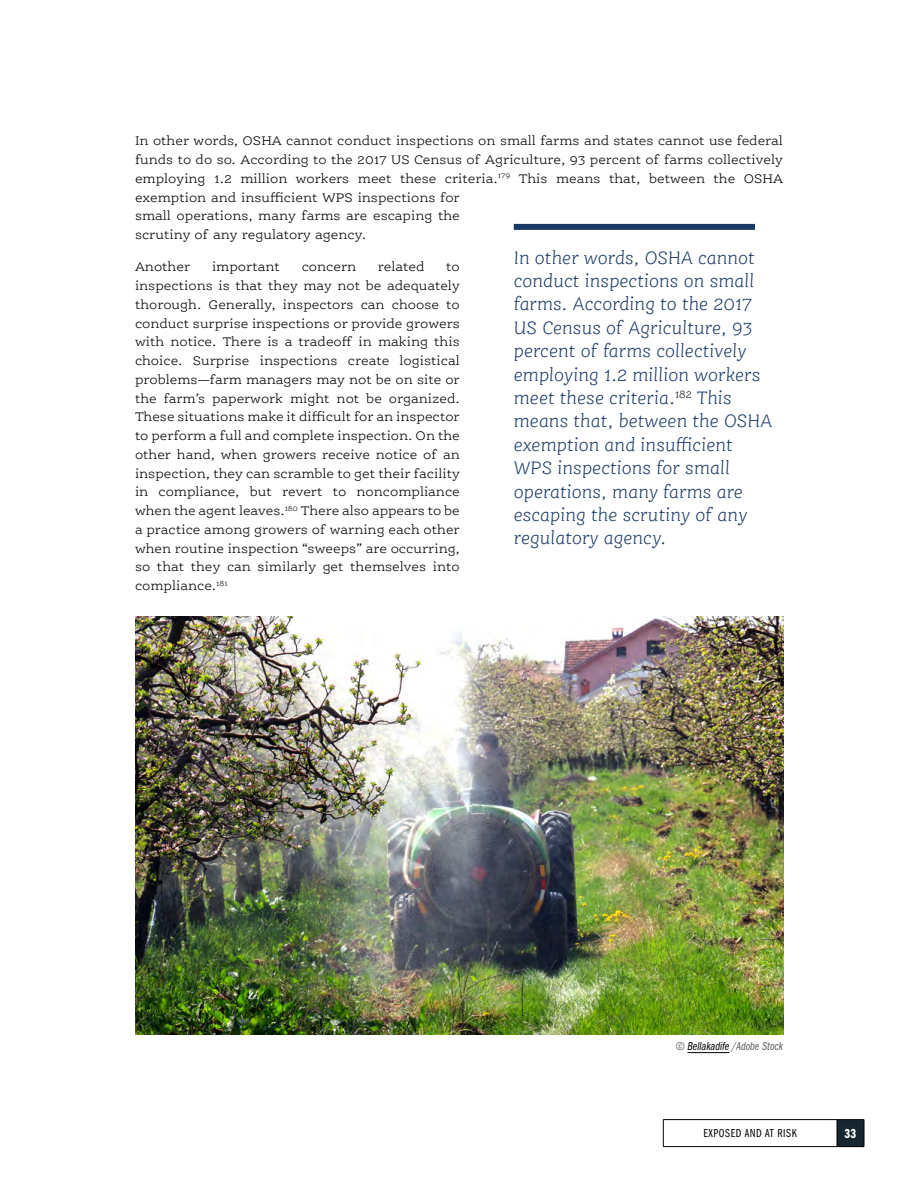
<style>
.page{position:relative;width:918px;height:1188px;background:#fff}
.page>*{position:absolute;margin:0;border:0;box-sizing:border-box;transform-origin:0 0}
.Pull_Quote{font:italic 300 19.5px/23.4px "Ernestine Pro";color:#193965}
.t1{font:300 13.5px/18.8px "Ernestine Pro";color:#000}
.t2{font:13.5px "Franklin Gothic LT Pro Dm Cm";color:#fff}
.citation{font:12px "Franklin Gothic LT Pro Bk Cm It";color:#5e5f5f}
.t3{font:12px "Franklin Gothic LT Pro Bk Cm";letter-spacing:.05em;color:#000}
.s1{color:#000}
</style>
<div class="page">
<hr style="left:663px;top:1119px;width:174px;height:1px;background:#000">
<svg style="left:663px;top:1120px;width:1px;height:26px"></svg>
<hr style="left:663px;top:1146px;width:174px;height:1px;background:#000">
<svg style="left:837px;top:1119px;width:28px;height:28px"></svg>
<img style="left:135px;top:617px;width:648px;height:418px">
<hr style="left:687px;top:1052px;width:42px;height:1px;background:#000">
<div style="left:514px;top:224px;width:241px;height:6px;background:#193965"></div>
<p class="t1" style="left:135px;top:131px;width:650px">In other words, OSHA cannot conduct inspections on small farms and states cannot use federal funds to do so. According to the 2017 US Census of Agriculture, 93 percent of farms collectively employing 1.2 million workers meet these criteria.<sup>179</sup> This means that, between the OSHA exemption and insufficient WPS inspections for<br>small operations, many farms are escaping the<br>scrutiny of any regulatory agency.</p>
<p class="t1" style="left:135px;top:257px;width:57px">Another</p>
<p class="t1" style="left:212px;top:257px;width:69px">important</p>
<p class="t1" style="left:302px;top:257px;width:56px">concern</p>
<p class="t1" style="left:378px;top:257px;width:48px">related</p>
<p class="Pull_Quote" style="left:514px;top:245px;width:260px">In other words, OSHA cannot conduct inspections on small farms. According to the 2017<br>US Census of Agriculture, 93 percent of farms collectively employing 1.2 million workers meet these criteria.<sup>182</sup> This means that, between the OSHA exemption and insufficient<br>WPS inspections for small operations, many farms are escaping the scrutiny of any regulatory agency.</p>
<p class="t1" style="left:135px;top:257px;width:326px;text-align:justify;text-indent:311px">to inspections is that they may not be adequately thorough. Generally, inspectors can choose to conduct surprise inspections or provide growers with notice. There is a tradeoff in making this choice. Surprise inspections create logistical problems—farm managers may not be on site or the farm’s paperwork might not be organized.<br>These situations make it difficult for an inspector to perform a full and complete inspection. On the other hand, when growers receive notice of an inspection, they can scramble to get their facility in compliance, but revert to noncompliance when the agent leaves.<sup>180</sup> There also appears to be a practice among growers of warning each other when routine inspection “sweeps” are occurring, so that they can similarly get themselves into compliance.<sup>181</sup></p>
<p class="citation" style="left:675px;top:1039px;width:109px">© <span class="s1">Bellakadife</span> /Adobe Stock</p>
<p class="t3" style="left:703px;top:1127px;width:95px">EXPOSED AND AT RISK</p>
<p class="t2" style="left:845px;top:1126px;width:13px">33</p>
</div>
